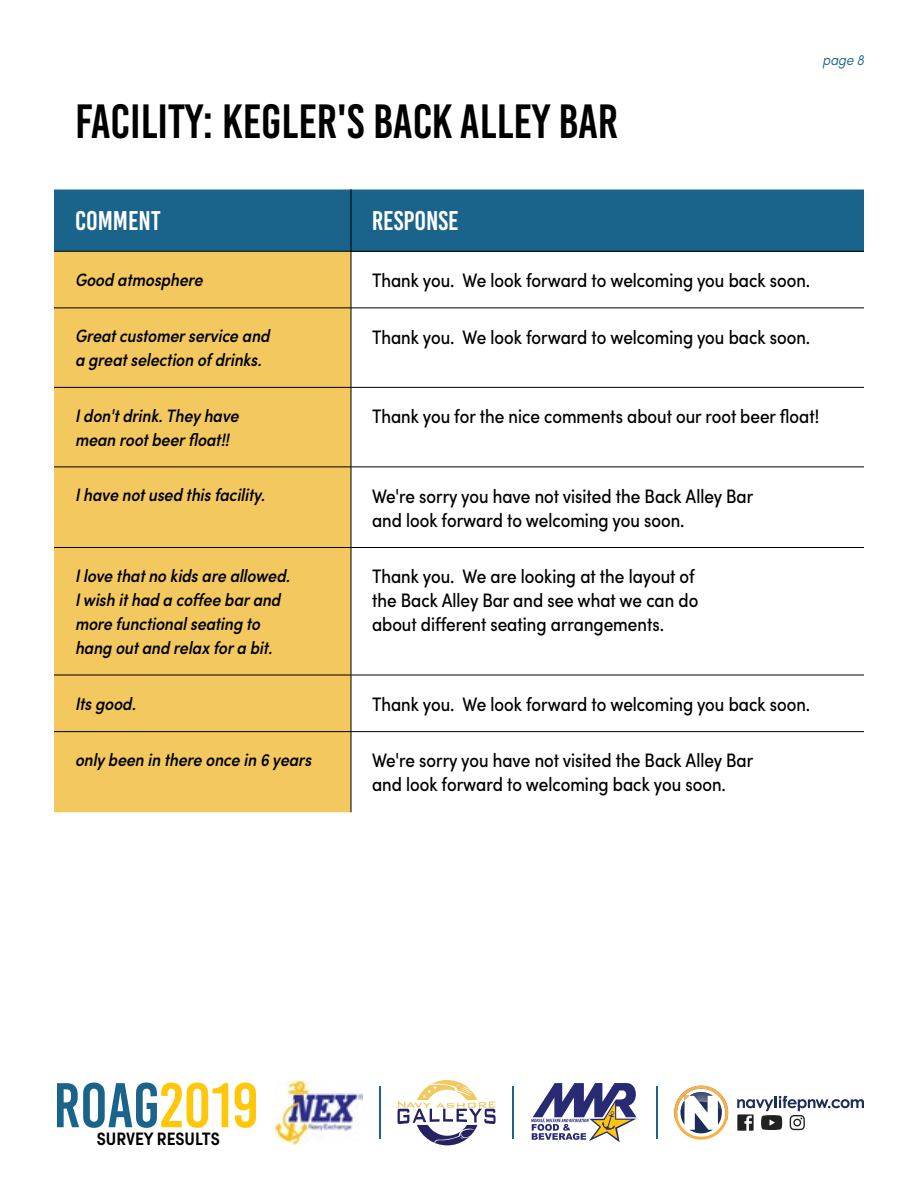
<style>
.page{position:relative;width:918px;height:1188px;background:#fff}
.page>*{position:absolute;margin:0;border:0;box-sizing:border-box;transform-origin:0 0}
.t1{font:63px "Bebas Kai";color:#1a638b}
.t2{font:48px "Bebas Kai";color:#000}
.t3{font:27px "Bebas Kai";color:#fff}
.t4{font:condensed 19.5px/24px "Sofia Pro";color:#000}
.t5{font:italic 500 condensed 18px/24px "Sofia Pro";color:#000}
.t6{font:600 condensed 18px "Sofia Pro";color:#000}
.t7{font:italic 300 condensed 15px "Sofia Pro";color:#1a638b}
.s1{color:#ffc709}
</style>
<div class="page">
<hr style="left:656px;top:1086px;width:1px;height:53px;background:#1a638b">
<hr style="left:512px;top:1086px;width:2px;height:53px;background:#1a638b">
<svg style="left:398px;top:1080px;width:98px;height:65px"></svg>
<img style="left:276px;top:1081px;width:86px;height:64px">
<hr style="left:379px;top:1086px;width:2px;height:53px;background:#1a638b">
<svg style="left:674px;top:1086px;width:54px;height:54px"></svg>
<svg style="left:737px;top:1096px;width:127px;height:35px"></svg>
<svg style="left:531px;top:1083px;width:106px;height:59px"></svg>
<div style="left:54px;top:189px;width:297px;height:62px;background:#1a638b"></div>
<div style="left:351px;top:189px;width:513px;height:62px;background:#1a638b"></div>
<div style="left:54px;top:252px;width:297px;height:560px;background:#f2c85f"></div>
<hr style="left:351px;top:251px;width:1px;height:57px;background:#000">
<hr style="left:54px;top:308px;width:297px;height:1px;background:#000">
<hr style="left:351px;top:308px;width:513px;height:1px;background:#000">
<hr style="left:351px;top:308px;width:1px;height:79px;background:#000">
<hr style="left:54px;top:387px;width:297px;height:1px;background:#000">
<hr style="left:351px;top:387px;width:513px;height:1px;background:#000">
<hr style="left:351px;top:388px;width:1px;height:79px;background:#000">
<hr style="left:54px;top:467px;width:297px;height:1px;background:#000">
<hr style="left:351px;top:467px;width:513px;height:1px;background:#000">
<hr style="left:351px;top:467px;width:1px;height:80px;background:#000">
<hr style="left:54px;top:547px;width:297px;height:1px;background:#000">
<hr style="left:351px;top:547px;width:513px;height:1px;background:#000">
<hr style="left:351px;top:548px;width:1px;height:127px;background:#000">
<hr style="left:54px;top:675px;width:297px;height:1px;background:#000">
<hr style="left:351px;top:675px;width:513px;height:1px;background:#000">
<hr style="left:351px;top:675px;width:1px;height:56px;background:#000">
<hr style="left:54px;top:731px;width:297px;height:1px;background:#000">
<hr style="left:351px;top:731px;width:513px;height:1px;background:#000">
<hr style="left:351px;top:732px;width:1px;height:80px;background:#000">
<hr style="left:54px;top:189px;width:297px;height:1px;background:#fff">
<hr style="left:351px;top:189px;width:513px;height:1px;background:#fff">
<hr style="left:351px;top:189px;width:1px;height:62px;background:#000">
<hr style="left:54px;top:251px;width:297px;height:1px;background:#000">
<hr style="left:351px;top:251px;width:513px;height:1px;background:#000">
<h2 class="t2" style="left:75px;top:96px;width:545px">FACILITY: KEGLER'S BACK ALLEY BAR</h2>
<h3 class="t3" style="left:75px;top:206px;width:87px">COMMENT</h3>
<h3 class="t3" style="left:372px;top:206px;width:88px">RESPONSE</h3>
<p class="t7" style="left:823px;top:50px;width:43px">page 8</p>
<p class="t5" style="left:75px;top:267px;width:129px">Good atmosphere</p>
<p class="t4" style="left:372px;top:268px;width:440px">Thank you. We look forward to welcoming you back soon.</p>
<p class="t5" style="left:75px;top:324px;width:196px">Great customer service and a great selection of drinks.</p>
<p class="t4" style="left:372px;top:324px;width:440px">Thank you. We look forward to welcoming you back soon.</p>
<p class="t5" style="left:75px;top:403px;width:165px">I don't drink. They have mean root beer float!!</p>
<p class="t4" style="left:372px;top:404px;width:449px">Thank you for the nice comments about our root beer float!</p>
<p class="t5" style="left:75px;top:483px;width:192px">I have not used this facility.</p>
<p class="t4" style="left:372px;top:483px;width:383px">We're sorry you have not visited the Back Alley Bar and look forward to welcoming you soon.</p>
<p class="t5" style="left:75px;top:563px;width:216px">I love that no kids are allowed.<br>I wish it had a coffee bar and more functional seating to hang out and relax for a bit.</p>
<p class="t4" style="left:372px;top:564px;width:328px">Thank you. We are looking at the layout of the Back Alley Bar and see what we can do about different seating arrangements.</p>
<p class="t5" style="left:75px;top:691px;width:62px">Its good.</p>
<p class="t4" style="left:372px;top:692px;width:440px">Thank you. We look forward to welcoming you back soon.</p>
<p class="t5" style="left:75px;top:748px;width:238px">only been in there once in 6 years</p>
<p class="t4" style="left:372px;top:748px;width:383px">We're sorry you have not visited the Back Alley Bar and look forward to welcoming back you soon.</p>
<h1 class="t1" style="left:54px;top:1072px;width:206px">ROAG<span class="s1">2019</span></h1>
<p class="t6" style="left:97px;top:1128px;width:125px">SURVEY RESULTS</p>
</div>
